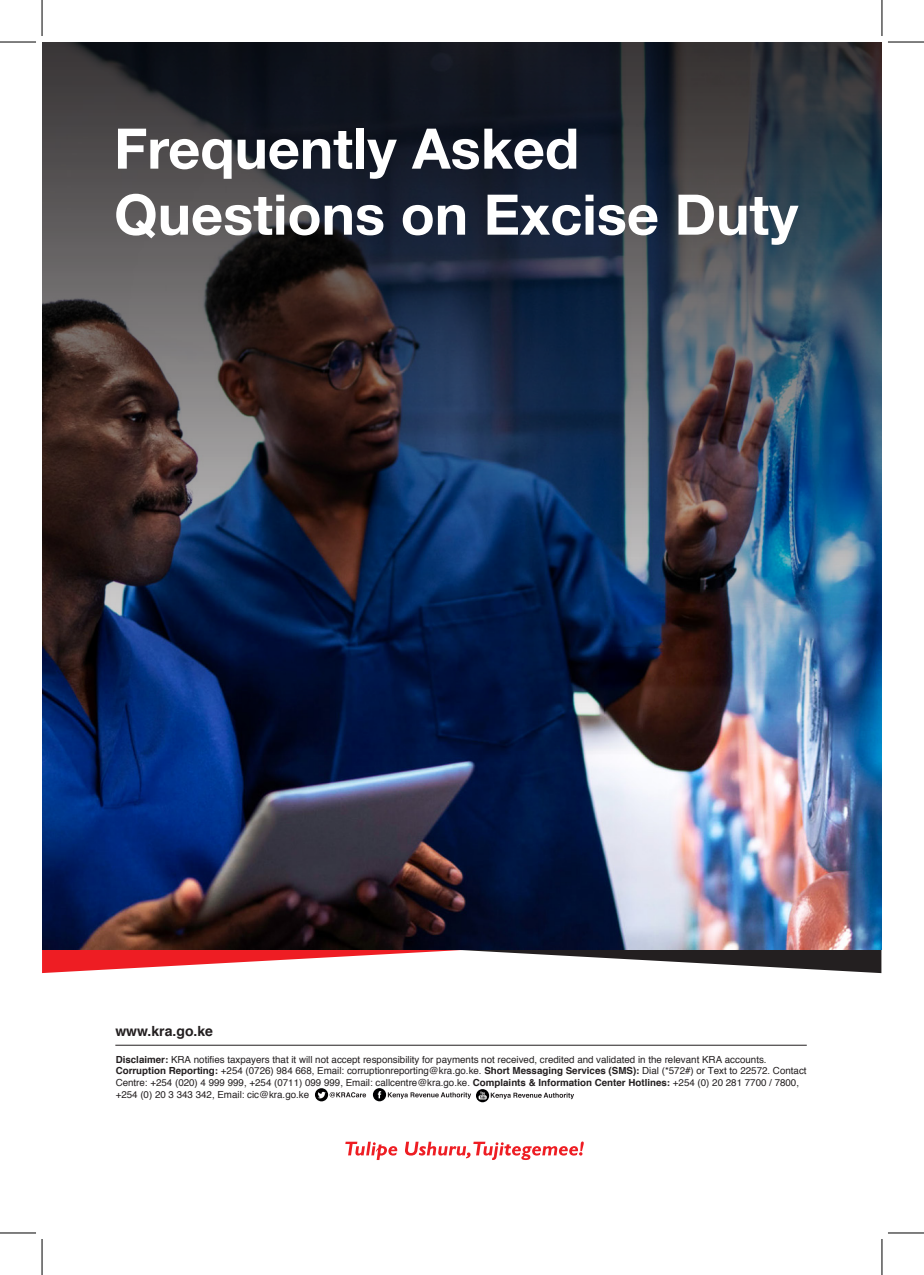
<style>
.page{position:relative;width:924px;height:1275px;background:#fff}
.page>*{position:absolute;margin:0;border:0;box-sizing:border-box;transform-origin:0 0}
.t1{font:700 56px/66px "Helvetica Neue";color:#fff}
.t2{font:700 14px "Helvetica";color:#231f20}
.t3{font:9.8px/11.8px "Helvetica";color:#231f20}
.s1{font-weight:700}
</style>
<div class="page">
<svg style="left:42px;top:949px;width:839px;height:24px"></svg>
<svg style="left:345px;top:1141px;width:52px;height:19px"></svg>
<svg style="left:405px;top:1141px;width:178px;height:19px"></svg>
<hr style="left:115px;top:1045px;width:691px;height:1px;background:#231f20">
<svg style="left:315px;top:1088px;width:51px;height:13px"></svg>
<svg style="left:373px;top:1088px;width:200px;height:14px"></svg>
<img style="left:42px;top:754px;width:839px;height:195px">
<img style="left:42px;top:42px;width:839px;height:712px">
<hr style="left:0;top:42px;width:36px;height:1px;background:#000">
<hr style="left:887px;top:42px;width:36px;height:1px;background:#000">
<hr style="left:0;top:1232px;width:36px;height:1px;background:#000">
<hr style="left:887px;top:1232px;width:36px;height:1px;background:#000">
<hr style="left:42px;top:0;width:1px;height:36px;background:#000">
<hr style="left:42px;top:1239px;width:1px;height:36px;background:#000">
<hr style="left:881px;top:0;width:1px;height:36px;background:#000">
<hr style="left:881px;top:1239px;width:1px;height:36px;background:#000">
<p class="t1" style="left:114px;top:117px;width:685px">Frequently Asked<br>Questions on Excise Duty</p>
<p class="t2" style="left:115px;top:1020px;width:99px">www.kra.go.ke</p>
<p class="t3" style="left:116px;top:1053px;width:692px"><span class="s1">Disclaimer:</span> KRA notifies taxpayers that it will not accept responsibility for payments not received, credited and validated in the relevant KRA accounts.<br><span class="s1">Corruption Reporting:</span> +254 (0726) 984 668, Email: corruptionreporting@kra.go.ke. <span class="s1">Short Messaging Services (SMS):</span> Dial (*572#) or Text to 22572. Contact Centre: +254 (020) 4 999 999, +254 (0711) 099 999, Email: callcentre@kra.go.ke. <span class="s1">Complaints &amp; Information Center Hotlines:</span> +254 (0) 20 281 7700 / 7800, +254 (0) 20 3 343 342, Email: cic@kra.go.ke</p>
</div>
